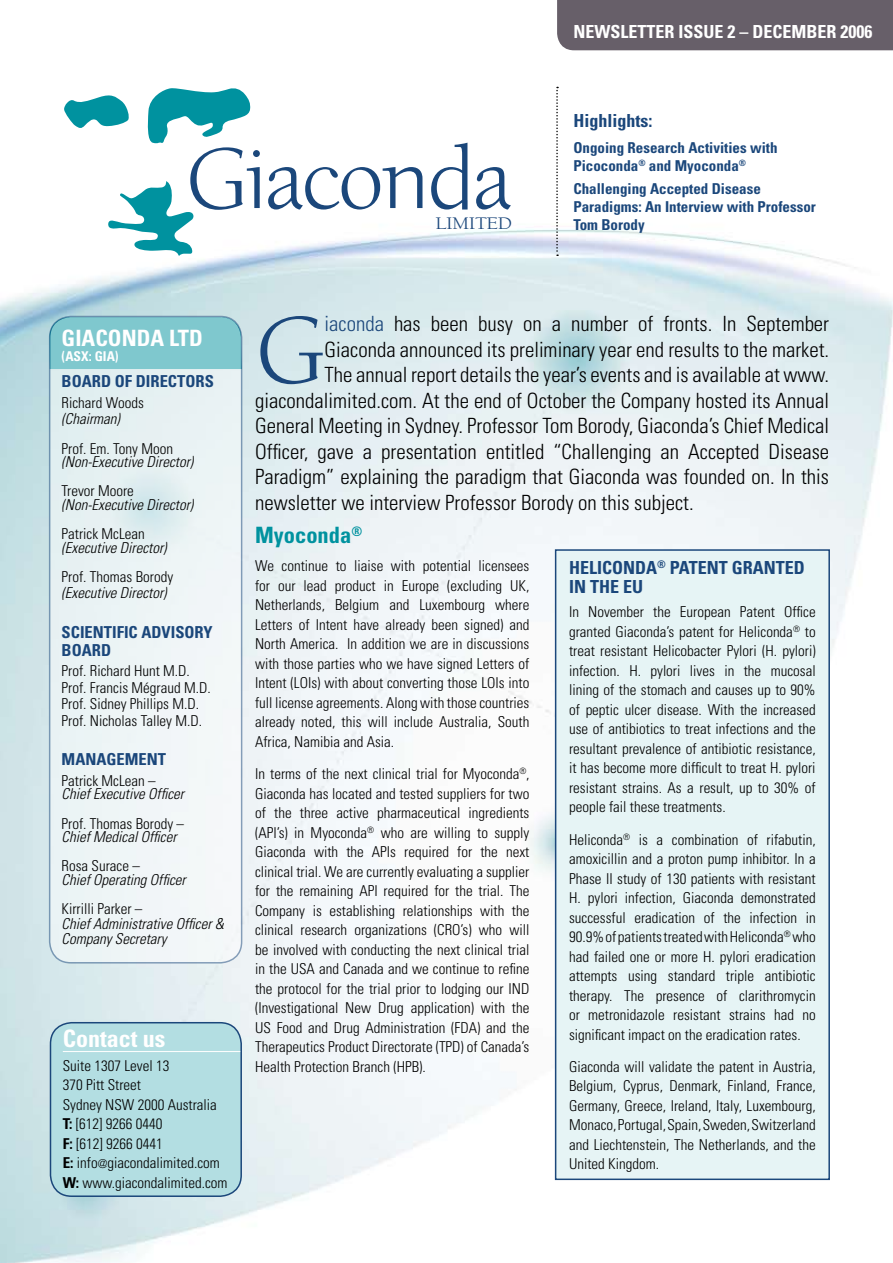
<style>
.page{position:relative;width:893px;height:1263px;background:#fff}
.page>*{position:absolute;margin:0;border:0;box-sizing:border-box;transform-origin:0 0}
.t1{font:101.25px "Berkeley";color:#1b477b}
.t2{font:700 condensed 24px "Univers";color:#fff}
.t3{font:700 condensed 22.5px "Univers";color:#fff}
.t4{font:700 condensed 22.5px "Univers";color:#00929f}
.t5{font:300 condensed 21px "Univers";color:#000}
.t6{font:18.3px "Berkeley";letter-spacing:-.02em;color:#1b477b;scale:1.15 1}
.t7{font:700 condensed 18px/19.5px "Univers";color:#1b477b}
.t8{font:700 condensed 18px "Univers";color:#fff}
.t9{font:700 condensed 16.5px/18px "Univers";color:#1b477b}
.t10{font:300 condensed 15px/19.5px "Univers";color:#000;text-align:justify}
.t11{font:italic 300 condensed 15px/15px "Univers";color:#000}
.t12{font:700 condensed 15px/18px "Univers";color:#1b477b}
.t13{font:700 condensed 13.5px "Univers";color:#fff}
.s1{font-weight:700}
.s2{font-size:12px}
.s3{color:#1b477b}
</style>
<div class="page">
<div style="left:557px;top:0;width:336px;height:50px;background:#675f69"></div>
<img style="left:0;top:191px;width:893px;height:1072px">
<svg style="left:476px;top:167px;width:35px;height:42px"></svg>
<svg style="left:268px;top:167px;width:154px;height:42px"></svg>
<svg style="left:431px;top:143px;width:37px;height:66px"></svg>
<svg style="left:64px;top:88px;width:196px;height:168px"></svg>
<svg style="left:556px;top:87px;width:2px;height:169px"></svg>
<svg style="left:50px;top:316px;width:192px;height:647px;fill:#ebf4f5"></svg>
<div style="left:49px;top:316px;width:193px;height:647px;border:2px solid #1b477b;border-radius:21px"></div>
<div style="left:50px;top:1023px;width:191px;height:173px;background:#b3dee2;border-radius:21px"></div>
<div style="left:50px;top:1022px;width:192px;height:175px;border:2px solid #1b477b;border-radius:21px"></div>
<hr style="left:63px;top:1051px;width:177px;height:1px;background:#fff">
<div style="left:556px;top:550px;width:273px;height:629px;background:#e6f4f5"></div>
<div style="left:555px;top:549px;width:275px;height:631px;border:2px solid #1b477b"></div>
<p class="t6" style="left:436px;top:214px;width:68px">LIMITED</p>
<p class="t8" style="left:573px;top:20px;width:300px">NEWSLETTER ISSUE 2 – DECEMBER 2006</p>
<p class="t7" style="left:573px;top:111px;width:81px">Highlights:</p>
<p class="t12" style="left:573px;top:139px;width:206px">Ongoing Research Activities with<br>Picoconda<sup>®</sup> and Myoconda<sup>®</sup></p>
<p class="t12" style="left:573px;top:179px;width:244px">Challenging Accepted Disease<br>Paradigms: An Interview with Professor<br>Tom Borody</p>
<h3 class="t3" style="left:62px;top:324px;width:143px">GIACONDA LTD</h3>
<p class="t13" style="left:62px;top:347px;width:59px">(ASX: GIA)</p>
<p class="t9" style="left:62px;top:372px;width:154px">BOARD OF DIRECTORS</p>
<p class="t10" style="left:62px;top:393px;width:84px">Richard Woods</p>
<p class="t11" style="left:62px;top:411px;width:60px">(Chairman)</p>
<p class="t10" style="left:62px;top:438px;width:113px">Prof. Em. Tony Moon</p>
<p class="t11" style="left:62px;top:454px;width:133px">(Non-Executive Director)</p>
<p class="t10" style="left:62px;top:481px;width:74px">Trevor Moore</p>
<p class="t11" style="left:62px;top:497px;width:133px">(Non-Executive Director)</p>
<p class="t10" style="left:62px;top:524px;width:85px">Patrick McLean</p>
<p class="t11" style="left:62px;top:540px;width:106px">(Executive Director)</p>
<p class="t10" style="left:62px;top:567px;width:113px">Prof. Thomas Borody</p>
<p class="t11" style="left:62px;top:585px;width:106px">(Executive Director)</p>
<p class="t9" style="left:62px;top:622px;width:153px">SCIENTIFIC ADVISORY<br>BOARD</p>
<p class="t10" style="left:62px;top:663px;width:151px;line-height:16.5px;text-align:left">Prof. Richard Hunt M.D.<br>Prof. Francis Mégraud M.D.<br>Prof. Sidney Phillips M.D.<br>Prof. Nicholas Talley M.D.</p>
<p class="t9" style="left:62px;top:750px;width:106px">MANAGEMENT</p>
<p class="t10" style="left:62px;top:771px;width:96px">Patrick McLean –</p>
<p class="t11" style="left:62px;top:786px;width:124px">Chief Executive Officer</p>
<p class="t10" style="left:62px;top:813px;width:124px">Prof. Thomas Borody –</p>
<p class="t11" style="left:62px;top:829px;width:116px">Chief Medical Officer</p>
<p class="t10" style="left:62px;top:856px;width:80px">Rosa Surace –</p>
<p class="t11" style="left:62px;top:872px;width:126px">Chief Operating Officer</p>
<p class="t10" style="left:62px;top:899px;width:82px">Kirrilli Parker –</p>
<p class="t11" style="left:62px;top:916px;width:164px">Chief Administrative Officer &amp;<br>Company Secretary</p>
<h2 class="t2" style="left:63px;top:1024px;width:104px">Contact us</h2>
<p class="t10" style="left:63px;top:1055px;width:166px;text-align:left">Suite 1307 Level 13<br>370 Pitt Street<br>Sydney NSW 2000 Australia<br><span class="s1">T:</span> [612] 9266 0440<br><span class="s1">F:</span> [612] 9266 0441<br><span class="s1">E:</span> info<span class="s2">@</span>giacondalimited.com<br><span class="s1">W:</span> www.giacondalimited.com</p>
<h1 class="t1" style="left:255px;top:296px;width:71px">G</h1>
<h3 class="t5" style="left:325px;top:311px;width:506px"><span class="s3">iaconda</span> has been busy on a number of fronts. In September</h3>
<h3 class="t5" style="left:325px;top:337px;width:506px">Giaconda announced its preliminary year end results to the market.</h3>
<h3 class="t5" style="left:325px;top:362px;width:506px">The annual report details the year’s events and is available at www.</h3>
<h3 class="t5" style="left:255px;top:388px;width:575px">giacondalimited.com. At the end of October the Company hosted its Annual</h3>
<h3 class="t5" style="left:255px;top:413px;width:575px">General Meeting in Sydney. Professor Tom Borody, Giaconda’s Chief Medical</h3>
<h3 class="t5" style="left:255px;top:439px;width:576px">Officer, gave a presentation entitled “Challenging an Accepted Disease</h3>
<h3 class="t5" style="left:255px;top:464px;width:575px">Paradigm” explaining the paradigm that Giaconda was founded on. In this</h3>
<h3 class="t5" style="left:255px;top:490px;width:440px">newsletter we interview Professor Borody on this subject.</h3>
<h3 class="t4" style="left:255px;top:521px;width:109px">Myoconda<sup>®</sup></h3>
<p class="t10" style="left:255px;top:556px;width:276px">We continue to liaise with potential licensees for our lead product in Europe (excluding UK, Netherlands, Belgium and Luxembourg where Letters of Intent have already been signed) and North America. In addition we are in discussions with those parties who we have signed Letters of Intent (LOIs) with about converting those LOIs into full license agreements. Along with those countries already noted, this will include Australia, South Africa, Namibia and Asia.</p>
<p class="t10" style="left:255px;top:764px;width:276px">In terms of the next clinical trial for Myoconda<sup>®</sup>, Giaconda has located and tested suppliers for two of the three active pharmaceutical ingredients (API’s) in Myoconda<sup>®</sup> who are willing to supply Giaconda with the APIs required for the next clinical trial. We are currently evaluating a supplier for the remaining API required for the trial. The Company is establishing relationships with the clinical research organizations (CRO’s) who will be involved with conducting the next clinical trial in the USA and Canada and we continue to refine the protocol for the trial prior to lodging our IND (Investigational New Drug application) with the US Food and Drug Administration (FDA) and the Therapeutics Product Directorate (TPD) of Canada’s Health Protection Branch (HPB).</p>
<p class="t7" style="left:569px;top:557px;width:237px">HELICONDA<sup>®</sup> PATENT GRANTED<br>IN THE EU</p>
<p class="t10" style="left:569px;top:602px;width:248px">In November the European Patent Office granted Giaconda’s patent for Heliconda<sup>®</sup> to treat resistant Helicobacter Pylori (H. pylori) infection. H. pylori lives in the mucosal lining of the stomach and causes up to 90% of peptic ulcer disease. With the increased use of antibiotics to treat infections and the resultant prevalence of antibiotic resistance, it has become more difficult to treat H. pylori resistant strains. As a result, up to 30% of people fail these treatments.</p>
<p class="t10" style="left:569px;top:829px;width:248px">Heliconda<sup>®</sup> is a combination of rifabutin, amoxicillin and a proton pump inhibitor. In a Phase II study of 130 patients with resistant H. pylori infection, Giaconda demonstrated successful eradication of the infection in 90.9% of patients treated with Heliconda<sup>®</sup> who had failed one or more H. pylori eradication attempts using standard triple antibiotic therapy. The presence of clarithromycin or metronidazole resistant strains had no significant impact on the eradication rates.</p>
<p class="t10" style="left:569px;top:1056px;width:248px">Giaconda will validate the patent in Austria, Belgium, Cyprus, Denmark, Finland, France, Germany, Greece, Ireland, Italy, Luxembourg, Monaco, Portugal, Spain, Sweden, Switzerland and Liechtenstein, The Netherlands, and the United Kingdom.</p>
</div>
